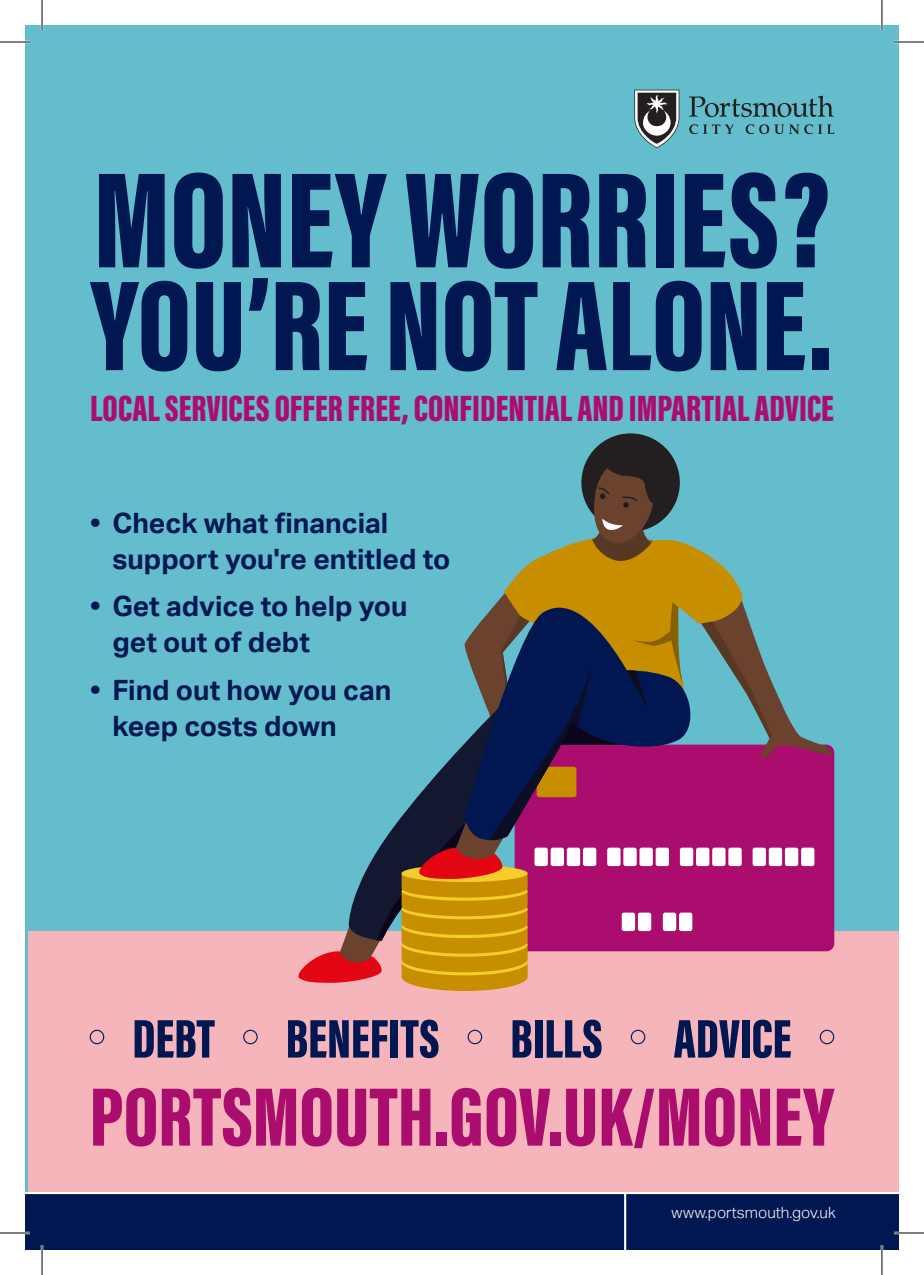
<style>
.page{position:relative;width:924px;height:1275px;background:#fff}
.page>*{position:absolute;margin:0;border:0;box-sizing:border-box;transform-origin:0 0}
.t1{font:900 140px "Acumin Pro Extra Cond";color:#001752}
.t2{font:900 132px "Acumin Pro Extra Cond";color:#001752}
.t3{font:900 85.4px "Acumin Pro Extra Cond";color:#ab0d6e}
.t4{font:900 56px "Acumin Pro Extra Cond";color:#001752}
.t5{font:900 37.8px "Acumin Pro Extra Cond";color:#ab0d6e}
.t6{font:700 28px/36px "Aktiv Grotesk";color:#001752}
.t7{font:300 15.6px "Aktiv Grotesk";color:#fff}
</style>
<div class="page">
<div style="left:25px;top:25px;width:873px;height:1225px;background:#63bdcc"></div>
<div style="left:28px;top:931px;width:870px;height:270px;background:#f5b5ba"></div>
<svg style="left:90px;top:1029px;width:14px;height:15px"></svg>
<svg style="left:243px;top:1029px;width:14px;height:15px"></svg>
<svg style="left:467px;top:1029px;width:15px;height:15px"></svg>
<svg style="left:630px;top:1029px;width:15px;height:15px"></svg>
<svg style="left:819px;top:1029px;width:14px;height:15px"></svg>
<div style="left:581px;top:433px;width:98px;height:99px;background:#231f20;border-radius:50%"></div>
<svg style="left:298px;top:468px;width:537px;height:523px"></svg>
<div style="left:626px;top:1193px;width:272px;height:57px;background:#001752"></div>
<div style="left:25px;top:1193px;width:600px;height:57px;background:#001752"></div>
<hr style="left:623px;top:1193px;width:3px;height:57px;background:#fff">
<hr style="left:25px;top:1192px;width:873px;height:2px;background:#fff">
<svg style="left:634px;top:90px;width:45px;height:58px;background:#748083"></svg>
<svg style="left:689px;top:96px;width:144px;height:21px"></svg>
<svg style="left:689px;top:124px;width:44px;height:10px"></svg>
<svg style="left:745px;top:124px;width:23px;height:10px"></svg>
<svg style="left:774px;top:124px;width:59px;height:10px"></svg>
<hr style="left:0;top:41px;width:30px;height:2px;background:#fff">
<hr style="left:893px;top:41px;width:30px;height:2px;background:#fff">
<hr style="left:0;top:1231px;width:30px;height:3px;background:#fff">
<hr style="left:893px;top:1231px;width:30px;height:3px;background:#fff">
<hr style="left:41px;top:0;width:2px;height:30px;background:#fff">
<hr style="left:41px;top:1245px;width:2px;height:30px;background:#fff">
<hr style="left:880px;top:0;width:2px;height:30px;background:#fff">
<hr style="left:880px;top:1245px;width:2px;height:30px;background:#fff">
<hr style="left:0;top:42px;width:30px;height:1px;background:#000">
<hr style="left:893px;top:42px;width:30px;height:1px;background:#000">
<hr style="left:0;top:1232px;width:30px;height:1px;background:#000">
<hr style="left:893px;top:1232px;width:30px;height:1px;background:#000">
<hr style="left:42px;top:0;width:1px;height:30px;background:#000">
<hr style="left:42px;top:1245px;width:1px;height:30px;background:#000">
<hr style="left:881px;top:0;width:1px;height:30px;background:#000">
<hr style="left:881px;top:1245px;width:1px;height:30px;background:#000">
<h1 class="t1" style="left:93px;top:134px;width:738px">MONEY WORRIES?</h1>
<h2 class="t2" style="left:90px;top:245px;width:744px">YOU’RE NOT ALONE.</h2>
<h3 class="t5" style="left:90px;top:385px;width:745px">LOCAL SERVICES OFFER FREE, CONFIDENTIAL AND IMPARTIAL ADVICE</h3>
<p class="t6" style="left:112px;top:505px;width:339px;text-indent:-23px">• Check what financial support you're entitled to</p>
<p class="t6" style="left:112px;top:588px;width:296px;text-indent:-23px">• Get advice to help you get out of debt</p>
<p class="t6" style="left:112px;top:672px;width:280px;text-indent:-23px">• Find out how you can keep costs down</p>
<h3 class="t4" style="left:132px;top:1004px;width:84px">DEBT</h3>
<h3 class="t4" style="left:286px;top:1004px;width:155px">BENEFITS</h3>
<h3 class="t4" style="left:510px;top:1004px;width:94px">BILLS</h3>
<h3 class="t4" style="left:673px;top:1004px;width:119px">ADVICE</h3>
<h3 class="t3" style="left:90px;top:1064px;width:745px">PORTSMOUTH.GOV.UK/MONEY</h3>
<p class="t7" style="left:671px;top:1203px;width:166px">www.portsmouth.gov.uk</p>
</div>
